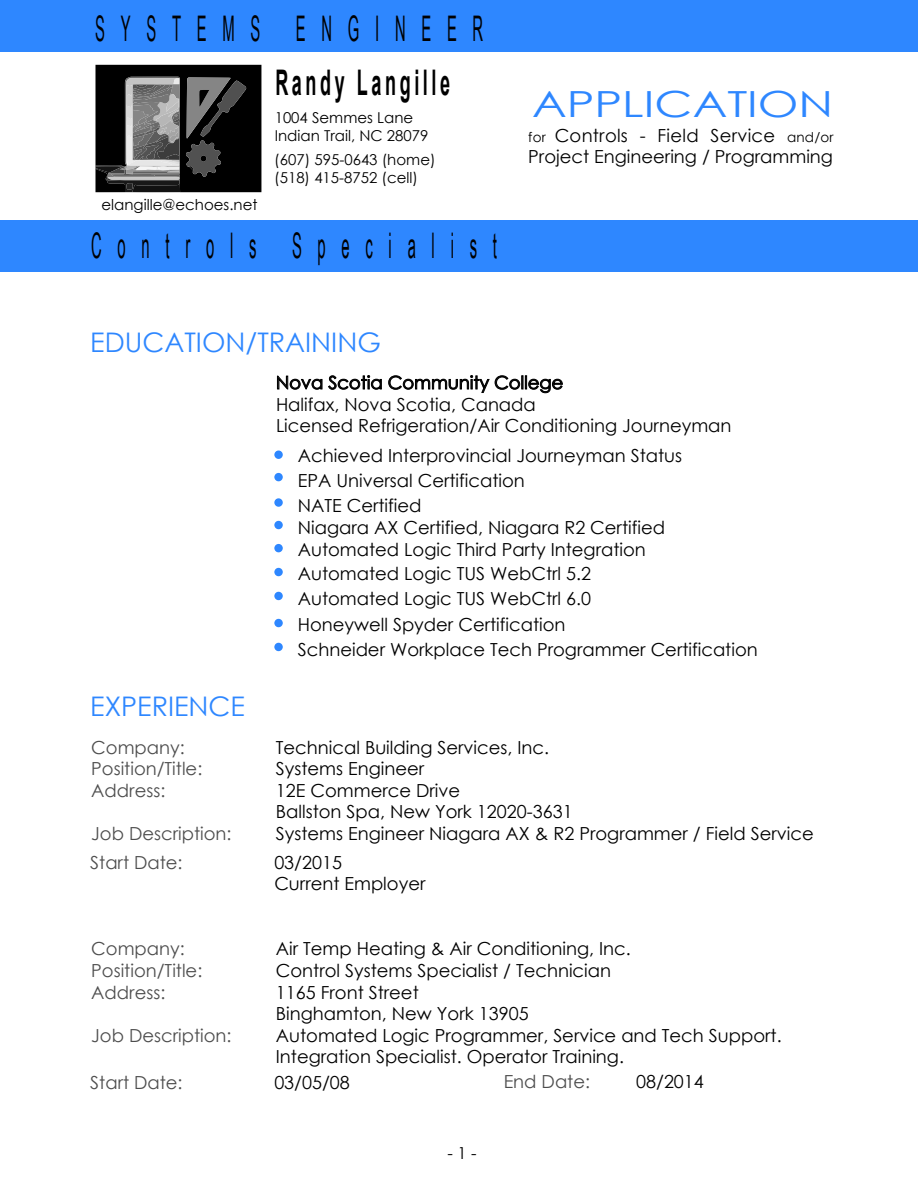
<style>
.page{position:relative;width:918px;height:1188px;background:#fff}
.page>*{position:absolute;margin:0;border:0;box-sizing:border-box;transform-origin:0 0}
.t1{font:36px "Century Gothic";color:#2e87ff;scale:1.3 1}
.t2{font:35.25px "Arial Narrow";letter-spacing:.875em;color:#000;scale:.51 1}
.t3{font:700 35.25px "Arial";letter-spacing:.2em;color:#000;scale:.51 1}
.t4{font:27px "Century Gothic";color:#2e87ff}
.t5{font:18px/21.6px "Century Gothic";color:#000}
.t6{font:18px/21.6px "Century Gothic";color:#4d4d4d}
.t7{font:16.5px "Century Gothic";color:#000}
.t8{font:15px/18px "Century Gothic";color:#000}
.s1{font-size:13.5px}
</style>
<div class="page">
<svg style="left:277px;top:376px;width:45px;height:14px"></svg>
<svg style="left:328px;top:375px;width:54px;height:15px"></svg>
<svg style="left:388px;top:375px;width:175px;height:18px"></svg>
<div style="left:274px;top:451px;width:9px;height:8px;background:#2e87ff;border-radius:50%"></div>
<div style="left:274px;top:473px;width:9px;height:8px;background:#2e87ff;border-radius:50%"></div>
<div style="left:274px;top:498px;width:9px;height:9px;background:#2e87ff;border-radius:50%"></div>
<div style="left:274px;top:544px;width:9px;height:8px;background:#2e87ff;border-radius:50%"></div>
<div style="left:274px;top:568px;width:9px;height:8px;background:#2e87ff;border-radius:50%"></div>
<div style="left:274px;top:592px;width:9px;height:8px;background:#2e87ff;border-radius:50%"></div>
<div style="left:274px;top:619px;width:9px;height:8px;background:#2e87ff;border-radius:50%"></div>
<div style="left:274px;top:643px;width:9px;height:8px;background:#2e87ff;border-radius:50%"></div>
<div style="left:274px;top:521px;width:9px;height:8px;background:#2e87ff;border-radius:50%"></div>
<div style="left:0;top:0;width:918px;height:52px;background:#2e87ff"></div>
<div style="left:0;top:220px;width:918px;height:52px;background:#2e87ff"></div>
<svg style="left:95px;top:65px;width:166px;height:127px;background:#393939"></svg>
<h2 class="t2" style="left:95px;top:2px;width:762px">SYSTEMS ENGINEER</h2>
<h2 class="t3" style="left:275px;top:59px;width:344px">Randy Langille</h2>
<p class="t8" style="left:275px;top:108px;width:155px">1004 Semmes Lane<br>Indian Trail, NC 28079</p>
<p class="t8" style="left:274px;top:151px;width:163px">(607) 595-0643 (home)</p>
<p class="t8" style="left:101px;top:196px;width:158px">elangille@echoes.net</p>
<p class="t8" style="left:274px;top:168px;width:145px">(518) 415-8752 (cell)</p>
<h2 class="t2" style="left:91px;top:219px;width:797px">Controls Specialist</h2>
<h3 class="t4" style="left:90px;top:324px;width:292px">EDUCATION/TRAINING</h3>
<h1 class="t1" style="left:532px;top:79px;width:233px">APPLICATION</h1>
<p class="t5" style="left:528px;top:124px;width:307px"><span class="s1">for</span> Controls - Field Service <span class="s1">and/or<br></span>Project Engineering / Programming</p>
<p class="t5" style="left:276px;top:371px;width:457px">Nova Scotia Community College<br>Halifax, Nova Scotia, Canada<br>Licensed Refrigeration/Air Conditioning Journeyman</p>
<p class="t5" style="left:298px;top:443px;width:386px;line-height:24.6px">Achieved Interprovincial Journeyman Status<br>EPA Universal Certification<br>NATE Certified</p>
<p class="t5" style="left:298px;top:516px;width:369px">Niagara AX Certified, Niagara R2 Certified</p>
<h3 class="t4" style="left:90px;top:687px;width:156px">EXPERIENCE</h3>
<p class="t6" style="left:91px;top:736px;width:113px">Company:<br>Position/Title:<br>Address:</p>
<p class="t6" style="left:91px;top:822px;width:142px">Job Description:</p>
<p class="t6" style="left:90px;top:852px;width:94px">Start Date:</p>
<p class="t6" style="left:91px;top:938px;width:113px">Company:<br>Position/Title:<br>Address:</p>
<p class="t6" style="left:91px;top:1024px;width:142px">Job Description:</p>
<p class="t5" style="left:298px;top:536px;width:461px;line-height:25px">Automated Logic Third Party Integration<br>Automated Logic TUS WebCtrl 5.2<br>Automated Logic TUS WebCtrl 6.0<br>Honeywell Spyder Certification<br>Schneider Workplace Tech Programmer Certification</p>
<p class="t5" style="left:276px;top:736px;width:539px">Technical Building Services, Inc.<br>Systems Engineer<br>12E Commerce Drive<br>Ballston Spa, New York 12020-3631<br>Systems Engineer Niagara AX &amp; R2 Programmer / Field Service</p>
<p class="t5" style="left:274px;top:851px;width:153px">03/2015<br>Current Employer</p>
<p class="t5" style="left:276px;top:938px;width:507px">Air Temp Heating &amp; Air Conditioning, Inc.<br>Control Systems Specialist / Technician<br>1165 Front Street<br>Binghamton, New York 13905<br>Automated Logic Programmer, Service and Tech Support.<br>Integration Specialist. Operator Training.</p>
<p class="t6" style="left:90px;top:1072px;width:94px">Start Date:</p>
<p class="t5" style="left:274px;top:1071px;width:77px">03/05/08</p>
<p class="t7" style="left:447px;top:1142px;width:31px">- 1 -</p>
<p class="t6" style="left:504px;top:1070px;width:88px">End Date:</p>
<p class="t5" style="left:636px;top:1070px;width:69px">08/2014</p>
</div>
